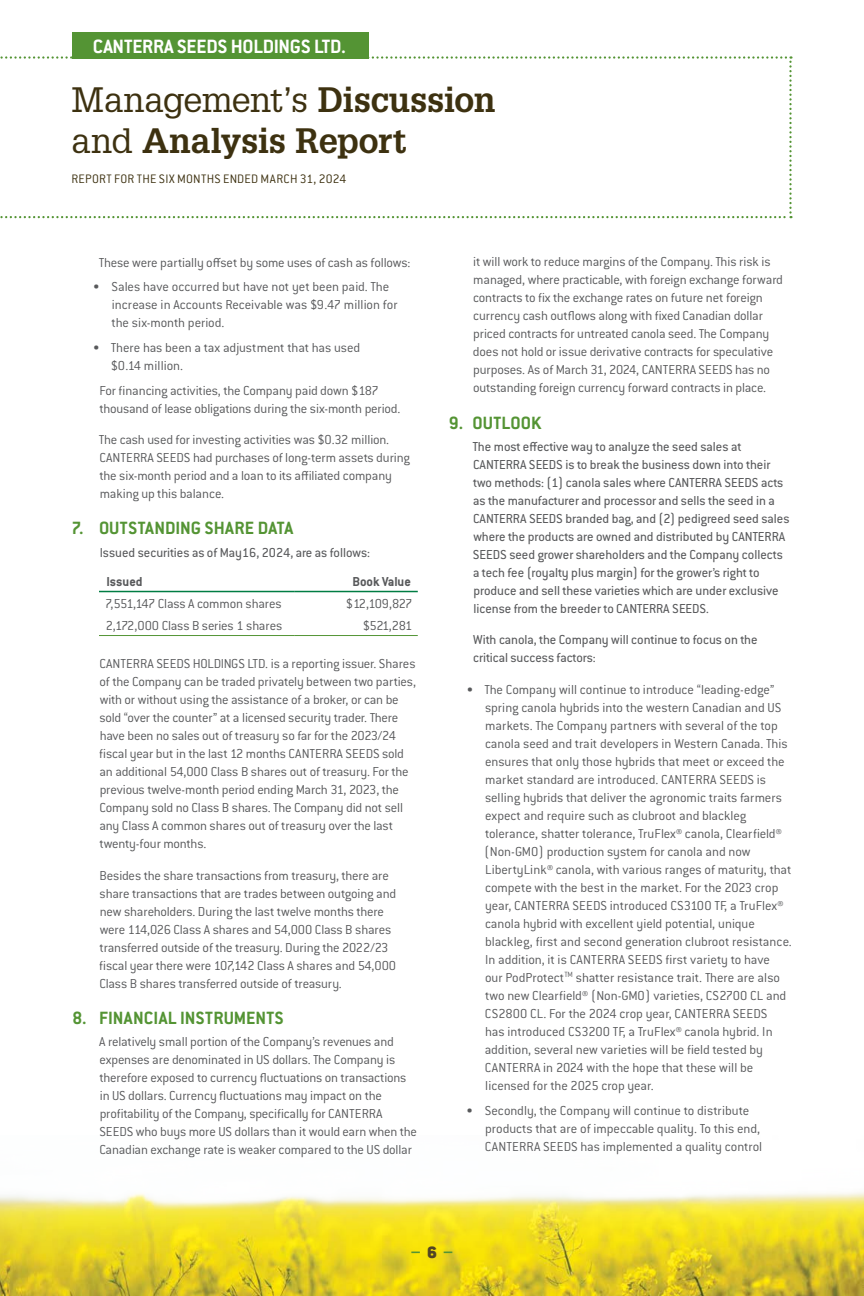
<style>
.page{position:relative;width:864px;height:1296px;background:#fff}
.page>*{position:absolute;margin:0;border:0;box-sizing:border-box;transform-origin:0 0}
.t1{font:700 34.5px/40.5px "Glypha LT Std";letter-spacing:-.01em;color:#3d3110}
.t2{font:700 21.15px "Conduit ITC Pro";letter-spacing:-.01em;color:#fff}
.t3{font:700 19.5px "Conduit ITC Pro";letter-spacing:.005em;color:#549434}
.t4{font:700 18px "Conduit ITC Pro";color:#549434}
.t5{font:300 14.25px/18px "Conduit ITC Pro";letter-spacing:-.01em;color:#58595b}
.t6{font:14.25px/18px "Conduit ITC Pro";color:#58595b}
.t7{font:700 14.25px "Conduit ITC Pro";color:#58595b}
.t8{font:300 13.5px "Conduit ITC Pro";letter-spacing:.015em;color:#3d3110}
.s1{font-weight:400}
.s2{font-weight:900;color:#514425}
</style>
<div class="page">
<svg style="left:0;top:56px;width:792px;height:162px"></svg>
<div style="left:72px;top:32px;width:296px;height:27px;background:#549434"></div>
<img style="left:0;top:1192px;width:864px;height:104px">
<hr style="left:99px;top:591px;width:196px;height:1px;background:#007d43">
<hr style="left:295px;top:591px;width:123px;height:1px;background:#007d43">
<hr style="left:99px;top:635px;width:196px;height:1px;background:#539536">
<hr style="left:295px;top:635px;width:123px;height:1px;background:#539536">
<h2 class="t2" style="left:93px;top:34px;width:255px">CANTERRA SEEDS HOLDINGS LTD.</h2>
<h1 class="t1" style="left:71px;top:79px;width:425px"><span class="s1">Management’s</span> Discussion <span class="s1">and</span> Analysis Report</h1>
<p class="t8" style="left:71px;top:171px;width:276px">REPORT FOR THE SIX MONTHS ENDED MARCH 31, 2024</p>
<p class="t5" style="left:99px;top:253px;width:313px">These were partially offset by some uses of cash as follows:</p>
<p class="t5" style="left:112px;top:278px;width:288px;text-indent:-19px">• Sales have occurred but have not yet been paid. The increase in Accounts Receivable was $9.47 million for the six-month period.</p>
<p class="t5" style="left:111px;top:339px;width:251px;text-indent:-18px">• There has been a tax adjustment that has used $0.14 million.</p>
<p class="t5" style="left:100px;top:381px;width:302px">For financing activities, the Company paid down $187 thousand of lease obligations during the six-month period.</p>
<p class="t5" style="left:99px;top:431px;width:313px">The cash used for investing activities was $0.32 million.<br>CANTERRA SEEDS had purchases of long-term assets during the six-month period and a loan to its affiliated company making up this balance.</p>
<h3 class="t3" style="left:72px;top:517px;width:223px">7. OUTSTANDING SHARE DATA</h3>
<p class="t6" style="left:100px;top:543px;width:272px">Issued securities as of May16, 2024, are as follows:</p>
<p class="t7" style="left:107px;top:573px;width:38px">Issued</p>
<p class="t7" style="left:352px;top:573px;width:60px">Book Value</p>
<p class="t5" style="left:105px;top:594px;width:178px">7,551,147 Class A common shares</p>
<p class="t5" style="left:346px;top:594px;width:68px">$12,109,827</p>
<p class="t5" style="left:106px;top:616px;width:178px">2,172,000 Class B series 1 shares</p>
<p class="t5" style="left:363px;top:616px;width:51px">$521,281</p>
<p class="t5" style="left:99px;top:655px;width:318px">CANTERRA SEEDS HOLDINGS LTD. is a reporting issuer. Shares of the Company can be traded privately between two parties, with or without using the assistance of a broker, or can be sold “over the counter” at a licensed security trader. There have been no sales out of treasury so far for the 2023/24 fiscal year but in the last 12 months CANTERRA SEEDS sold an additional 54,000 Class B shares out of treasury. For the previous twelve-month period ending March 31, 2023, the Company sold no Class B shares. The Company did not sell any Class A common shares out of treasury over the last twenty-four months.</p>
<p class="t5" style="left:99px;top:866px;width:299px">Besides the share transactions from treasury, there are share transactions that are trades between outgoing and new shareholders. During the last twelve months there were 114,026 Class A shares and 54,000 Class B shares transferred outside of the treasury. During the 2022/23 fiscal year there were 107,142 Class A shares and 54,000<br>Class B shares transferred outside of treasury.</p>
<h3 class="t3" style="left:73px;top:1006px;width:213px">8. FINANCIAL INSTRUMENTS</h3>
<p class="t5" style="left:99px;top:1033px;width:319px">A relatively small portion of the Company’s revenues and expenses are denominated in US dollars. The Company is therefore exposed to currency fluctuations on transactions in US dollars. Currency fluctuations may impact on the profitability of the Company, specifically for CANTERRA SEEDS who buys more US dollars than it would earn when the Canadian exchange rate is weaker compared to the US dollar</p>
<p class="t5" style="left:473px;top:253px;width:312px">it will work to reduce margins of the Company. This risk is managed, where practicable, with foreign exchange forward contracts to fix the exchange rates on future net foreign currency cash outflows along with fixed Canadian dollar priced contracts for untreated canola seed. The Company does not hold or issue derivative contracts for speculative purposes. As of March 31, 2024, CANTERRA SEEDS has no outstanding foreign currency forward contracts in place.</p>
<h3 class="t3" style="left:449px;top:411px;width:94px">9. OUTLOOK</h3>
<p class="t6" style="left:473px;top:438px;width:318px">The most effective way to analyze the seed sales at CANTERRA SEEDS is to break the business down into their two methods: (1) canola sales where CANTERRA SEEDS acts as the manufacturer and processor and sells the seed in a CANTERRA SEEDS branded bag, and (2) pedigreed seed sales where the products are owned and distributed by CANTERRA SEEDS seed grower shareholders and the Company collects a tech fee (royalty plus margin) for the grower’s right to produce and sell these varieties which are under exclusive license from the breeder to CANTERRA SEEDS.</p>
<p class="t6" style="left:473px;top:631px;width:286px">With canola, the Company will continue to focus on the critical success factors:</p>
<p class="t5" style="left:484px;top:681px;width:309px;text-indent:-18px">• The Company will continue to introduce “leading-edge” spring canola hybrids into the western Canadian and US markets. The Company partners with several of the top canola seed and trait developers in Western Canada. This ensures that only those hybrids that meet or exceed the market standard are introduced. CANTERRA SEEDS is selling hybrids that deliver the agronomic traits farmers expect and require such as clubroot and blackleg tolerance, shatter tolerance, TruFlex® canola, Clearfield® (Non-GMO) production system for canola and now LibertyLink® canola, with various ranges of maturity, that compete with the best in the market. For the 2023 crop year, CANTERRA SEEDS introduced CS3100 TF, a TruFlex® canola hybrid with excellent yield potential, unique blackleg, first and second generation clubroot resistance.<br>In addition, it is CANTERRA SEEDS first variety to have<br>our PodProtect<sup>TM</sup> shatter resistance trait. There are also two new Clearfield® (Non-GMO) varieties, CS2700 CL and CS2800 CL. For the 2024 crop year, CANTERRA SEEDS<br>has introduced CS3200 TF, a TruFlex® canola hybrid. In addition, several new varieties will be field tested by CANTERRA in 2024 with the hope that these will be licensed for the 2025 crop year.</p>
<p class="t5" style="left:485px;top:1101px;width:279px;text-indent:-19px">• Secondly, the Company will continue to distribute products that are of impeccable quality. To this end,<br>CANTERRA SEEDS has implemented a quality control</p>
<p class="t4" style="left:411px;top:1242px;width:44px">– <span class="s2">6</span> –</p>
</div>
